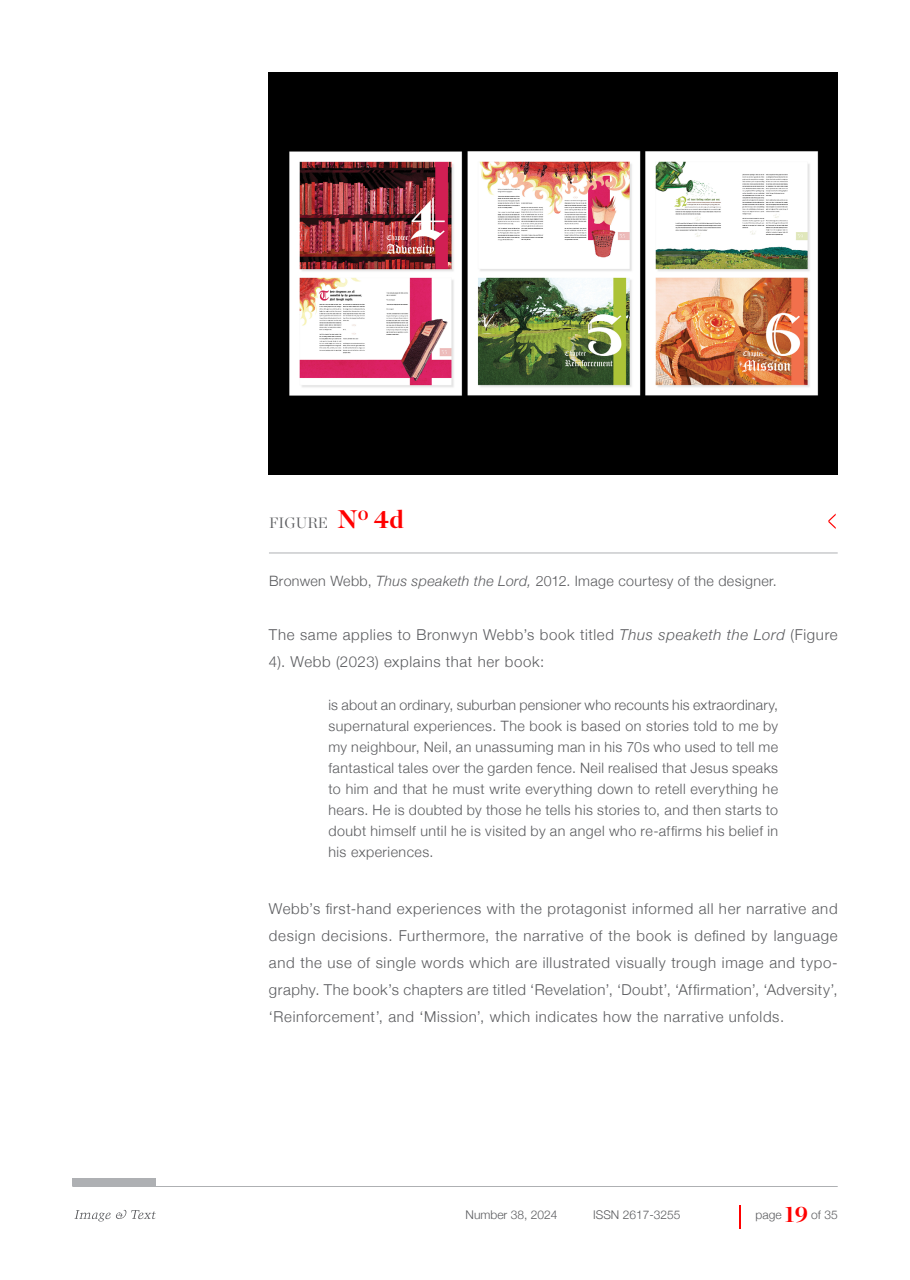
<style>
.page{position:relative;width:910px;height:1280px;background:#fff}
.page>*{position:absolute;margin:0;border:0;box-sizing:border-box;transform-origin:0 0}
.Body{font:300 15px/27px "Helvetica Neue";letter-spacing:.045em;color:#5a5b5e}
.Figure_caption_header{font:300 15px "Chronicle Display";letter-spacing:.01em;color:#5a5b5e}
.indented_quote{font:300 14.25px/21px "Helvetica Neue";letter-spacing:.03em;color:#5a5b5e;text-align:justify}
.FIGURE_CAPTION_NEW{font:300 14.25px "Helvetica Neue";letter-spacing:.025em;color:#5a5b5e}
.t1{font:300 12px "Helvetica Neue";color:#5a5b5e}
.s1{font-weight:700;font-size:25.5px;color:#f00}
.s2{font-style:italic}
.s3{font-family:"Chronicle Display";font-weight:700;font-size:22.5px;color:#f00}
</style>
<div class="page">
<svg style="left:740px;top:1205px;width:1px;height:24px"></svg>
<hr style="left:72px;top:1186px;width:766px;height:1px;background:#aeb0b3">
<svg style="left:74px;top:1210px;width:82px;height:11px"></svg>
<div style="left:72px;top:1179px;width:84px;height:7px;background:#aeb0b3"></div>
<img style="left:269px;top:72px;width:569px;height:403px">
<hr style="left:269px;top:553px;width:569px;height:1px;background:#aeb0b3">
<svg style="left:828px;top:513px;width:8px;height:16px"></svg>
<p class="Figure_caption_header" style="left:269px;top:511px;width:136px">FIGURE <span class="s1">N</span><sup>o</sup> <span class="s1">4d</span></p>
<p class="FIGURE_CAPTION_NEW" style="left:269px;top:570px;width:509px">Bronwen Webb, <span class="s2">Thus speaketh the Lord,</span> 2012. Image courtesy of the designer.</p>
<p class="Body" style="left:269px;top:620px;width:570px">The same applies to Bronwyn Webb’s book titled <span class="s2">Thus speaketh the Lord</span> (Figure<br>4). Webb (2023) explains that her book:</p>
<p class="indented_quote" style="left:328px;top:693px;width:451px">is about an ordinary, suburban pensioner who recounts his extraordinary, supernatural experiences. The book is based on stories told to me by my neighbour, Neil, an unassuming man in his 70s who used to tell me fantastical tales over the garden fence. Neil realised that Jesus speaks to him and that he must write everything down to retell everything he hears. He is doubted by those he tells his stories to, and then starts to doubt himself until he is visited by an angel who re-affirms his belief in his experiences.</p>
<p class="Body" style="left:269px;top:893px;width:570px;text-align:justify">Webb’s first-hand experiences with the protagonist informed all her narrative and design decisions. Furthermore, the narrative of the book is defined by language and the use of single words which are illustrated visually trough image and typo&shy;graphy. The book’s chapters are titled ‘Revelation’, ‘Doubt’, ‘Affirmation’, ‘Adversity’, ‘Reinforcement’, and ‘Mission’, which indicates how the narrative unfolds.</p>
<p class="t1" style="left:466px;top:1205px;width:93px">Number 38, 2024</p>
<p class="t1" style="left:593px;top:1205px;width:89px">ISSN 2617-3255</p>
<p class="t1" style="left:756px;top:1205px;width:84px">page <span class="s3">19</span> of 35</p>
</div>
